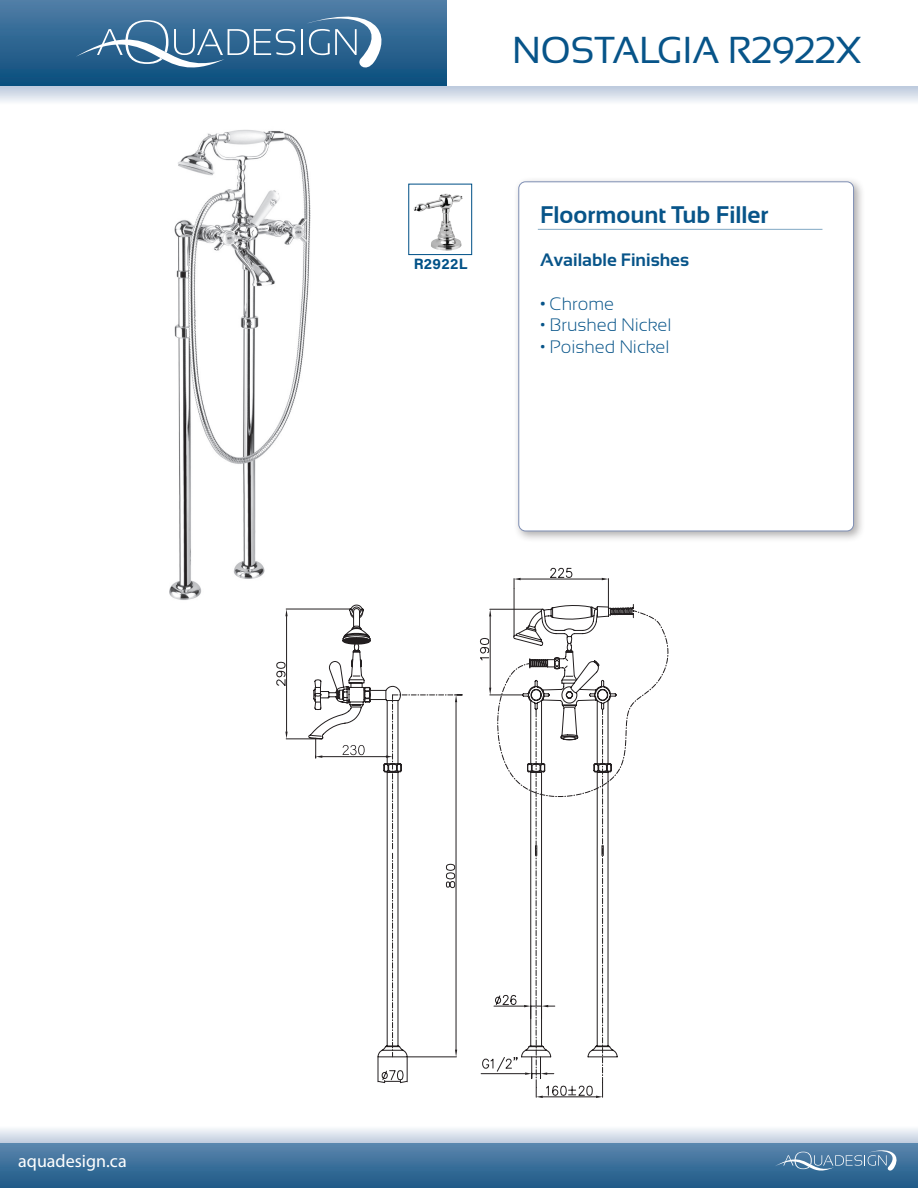
<style>
.page{position:relative;width:918px;height:1188px;background:#fff}
.page>*{position:absolute;margin:0;border:0;box-sizing:border-box;transform-origin:0 0}
.t1{font:37.5px "Sansation";letter-spacing:-.01em;color:#075489}
.t2{font:700 24px "Sansation";color:#075489}
.t3{font:300 18px "Sansation";color:#075489}
.t4{font:700 18px "Sansation";color:#075489}
.t5{font:18px "Myriad Pro";color:#fff}
.t6{font:700 15px "Acumin Pro";letter-spacing:.02em;color:#005187}
.s1{font-weight:700}
</style>
<div class="page">
<div style="left:0;top:0;width:447px;height:87px;background:linear-gradient(to bottom,#517ea7,#094d7c)"></div>
<div style="left:0;top:1143px;width:918px;height:45px;background:linear-gradient(to bottom,#5b86ae,#1d5986)"></div>
<svg style="left:775px;top:1150px;width:122px;height:21px"></svg>
<svg style="left:0;top:87px;width:918px;height:15px"></svg>
<svg style="left:0;top:1128px;width:918px;height:15px"></svg>
<hr style="left:301px;top:29px;width:2px;height:26px;background:#fff">
<svg style="left:302px;top:9px;width:89px;height:64px"></svg>
<svg style="left:76px;top:8px;width:219px;height:83px"></svg>
<div style="left:513px;top:176px;width:352px;height:367px;background:#231f20;opacity:.36"></div>
<div style="left:519px;top:182px;width:335px;height:349px;background:#fff;border-radius:7px"></div>
<div style="left:518px;top:181px;width:336px;height:350px;border:1px solid #7f8fb4;border-radius:7px"></div>
<hr style="left:538px;top:229px;width:284px;height:1px;background:#075489">
<img style="left:169px;top:130px;width:142px;height:470px">
<img style="left:413px;top:194px;width:50px;height:57px">
<div style="left:408px;top:184px;width:64px;height:71px;border:1px solid #005187"></div>
<svg style="left:536px;top:1096px;width:7px;height:2px"></svg>
<svg style="left:596px;top:1096px;width:7px;height:2px"></svg>
<svg style="left:285px;top:609px;width:3px;height:7px"></svg>
<svg style="left:342px;top:604px;width:327px;height:177px"></svg>
<svg style="left:572px;top:578px;width:37px;height:427px"></svg>
<svg style="left:602px;top:578px;width:6px;height:2px"></svg>
<svg style="left:392px;top:568px;width:180px;height:439px"></svg>
<svg style="left:276px;top:662px;width:279px;height:421px"></svg>
<p class="t1" style="left:512px;top:29px;width:351px">NOSTALGIA R2922X</p>
<p class="t6" style="left:414px;top:254px;width:55px">R2922L</p>
<p class="t2" style="left:540px;top:201px;width:230px">Floormount Tub Filler</p>
<p class="t4" style="left:540px;top:250px;width:151px">Available Finishes</p>
<p class="t3" style="left:540px;top:293px;width:76px"><span class="s1">•</span> Chrome</p>
<p class="t3" style="left:540px;top:315px;width:133px">• Brushed Nickel</p>
<p class="t3" style="left:540px;top:337px;width:131px">• Poished Nickel</p>
<p class="t5" style="left:18px;top:1150px;width:110px">aquadesign.ca</p>
</div>
